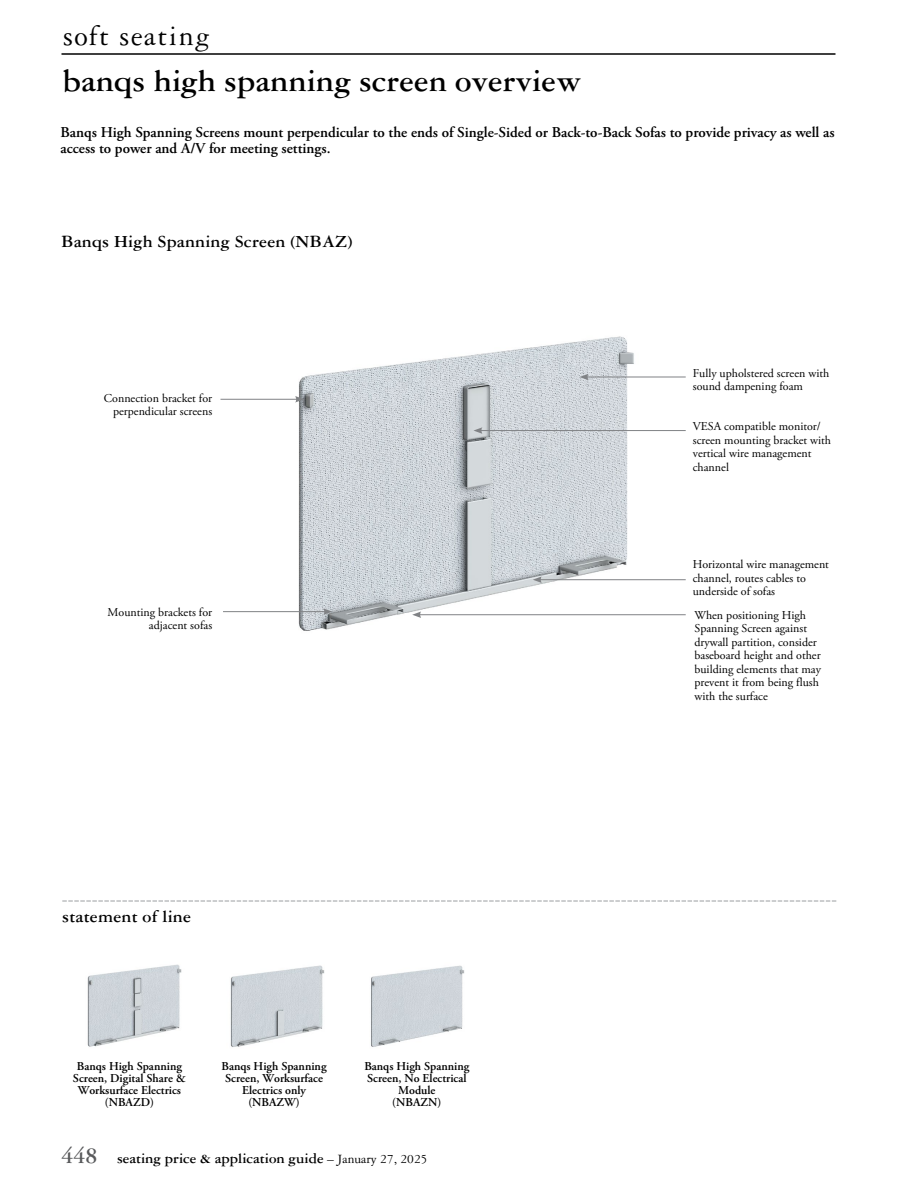
<style>
.page{position:relative;width:918px;height:1188px;background:#fff}
.page>*{position:absolute;margin:0;border:0;box-sizing:border-box;transform-origin:0 0}
.t1{font:700 33px "Garamond Three";color:#000}
.t2{font:30px "Garamond Three";letter-spacing:.05em;color:#000}
.t3{font:700 18px "Garamond Three";letter-spacing:.01em;color:#000}
.t4{font:600 15px/16.5px "Adobe Garamond Pro";color:#000}
.t5{font:700 15px "Garamond Three";color:#000}
.t6{font:12px/13.5px "Adobe Garamond Pro";color:#000}
.t7{font:600 12px/12px "Adobe Garamond Pro";color:#000;text-align:center}
.s1{font-size:24px;color:#58595b}
.s2{font-weight:400;font-size:13.5px}
</style>
<div class="page">
<hr style="left:62px;top:53px;width:774px;height:2px;background:#000">
<img style="left:230px;top:965px;width:95px;height:82px">
<img style="left:371px;top:965px;width:94px;height:82px">
<img style="left:87px;top:964px;width:95px;height:83px">
<img style="left:254px;top:336px;width:432px;height:295px">
<hr style="left:220px;top:399px;width:78px;height:1px;background:#808285">
<svg style="left:295px;top:396px;width:9px;height:7px"></svg>
<hr style="left:539px;top:579px;width:147px;height:1px;background:#808285">
<svg style="left:533px;top:576px;width:9px;height:7px"></svg>
<hr style="left:419px;top:614px;width:267px;height:1px;background:#808285">
<svg style="left:412px;top:611px;width:9px;height:7px"></svg>
<hr style="left:480px;top:430px;width:206px;height:1px;background:#808285">
<svg style="left:473px;top:427px;width:9px;height:7px"></svg>
<hr style="left:586px;top:377px;width:100px;height:1px;background:#808285">
<svg style="left:580px;top:374px;width:9px;height:6px"></svg>
<hr style="left:223px;top:611px;width:103px;height:1px;background:#808285">
<svg style="left:323px;top:608px;width:9px;height:7px"></svg>
<svg style="left:62px;top:900px;width:775px;height:2px"></svg>
<h2 class="t2" style="left:63px;top:20px;width:149px">soft seating</h2>
<h1 class="t1" style="left:63px;top:63px;width:520px">banqs high spanning screen overview</h1>
<p class="t4" style="left:61px;top:124px;width:776px">Banqs High Spanning Screens mount perpendicular to the ends of Single-Sided or Back-to-Back Sofas to provide privacy as well as access to power and A/V for meeting settings.</p>
<h3 class="t3" style="left:62px;top:232px;width:292px">Banqs High Spanning Screen (NBAZ)</h3>
<p class="t6" style="left:104px;top:392px;width:110px;text-align:right">Connection bracket for perpendicular screens</p>
<p class="t6" style="left:108px;top:605px;width:106px;text-align:right">Mounting brackets for adjacent sofas</p>
<h3 class="t3" style="left:62px;top:907px;width:130px">statement of line</h3>
<p class="t7" style="left:73px;top:1060px;width:114px">Banqs High Spanning<br>Screen, Digital Share &amp;<br>Worksurface Electrics (NBAZD)</p>
<p class="t7" style="left:222px;top:1060px;width:107px">Banqs High Spanning<br>Screen, Worksurface<br>Electrics only (NBAZW)</p>
<p class="t7" style="left:364px;top:1060px;width:107px">Banqs High Spanning<br>Screen, No Electrical<br>Module<br>(NBAZN)</p>
<p class="t5" style="left:62px;top:1150px;width:368px"><span class="s1">448</span> seating price &amp; application guide <span class="s2">– January 27, 2025</span></p>
<p class="t6" style="left:693px;top:367px;width:138px">Fully upholstered screen with sound dampening foam</p>
<p class="t6" style="left:693px;top:420px;width:140px">VESA compatible monitor/ screen mounting bracket with vertical wire management channel</p>
<p class="t6" style="left:693px;top:558px;width:138px">Horizontal wire management channel, routes cables to underside of sofas</p>
<p class="t6" style="left:695px;top:609px;width:128px">When positioning High<br>Spanning Screen against drywall partition, consider baseboard height and other building elements that may prevent it from being flush with the surface</p>
</div>
